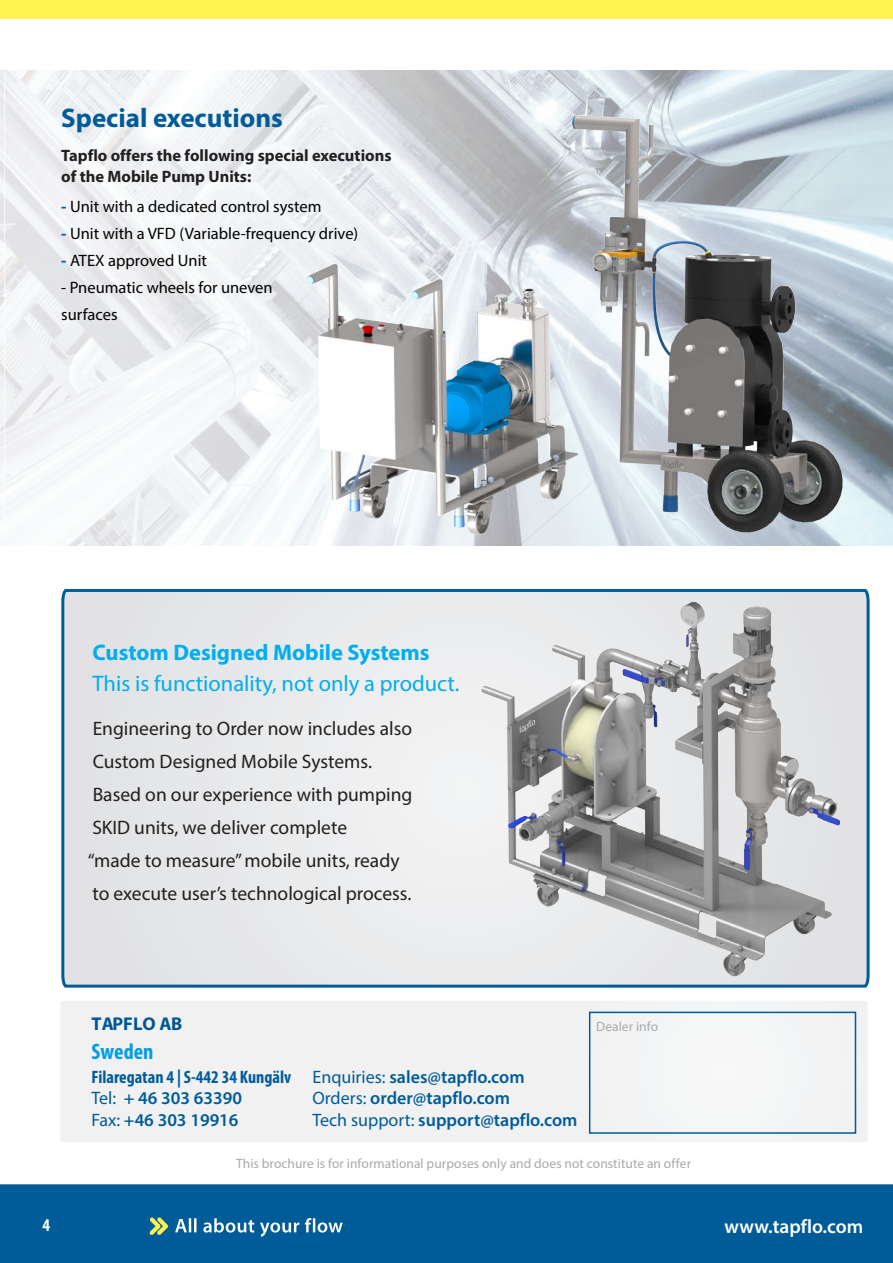
<style>
.page{position:relative;width:893px;height:1263px;background:#fff}
.page>*{position:absolute;margin:0;border:0;box-sizing:border-box;transform-origin:0 0}
.t1{font:700 27px "Myriad Pro";color:#005c98}
.t2{font:22.5px "Myriad Pro";color:#00aeef}
.t3{font:700 22.5px "Myriad Pro";color:#00aeef}
.t4{font:700 condensed 22.5px "Myriad Pro";color:#009ee3}
.t5{font:19.5px/33px "Myriad Pro";color:#231f20}
.t6{font:600 19.5px "Myriad Pro";color:#fff}
.t7{font:700 18.45px "Myriad Pro";color:#005794}
.t8{font:600 18px "Myriad Pro";color:#005c98}
.t9{font:700 condensed 18px "Myriad Pro";color:#005c98}
.t10{font:700 condensed 18px "Myriad Pro";color:#fff}
.Bodytext{font:16.5px/27px "Myriad Pro";color:#000}
.Bodytext-2{font:700 16.5px "Myriad Pro";color:#231f20}
.adress{font:13.5px "Myriad Pro";letter-spacing:.005em;color:#a8a9ad}
.s1{font-weight:700;color:#005c98}
.s2{font-weight:400}
</style>
<div class="page">
<div style="left:0;top:1184px;width:893px;height:79px;background:#005c98"></div>
<div style="left:0;top:0;width:893px;height:19px;background:#fff34f"></div>
<svg style="left:149px;top:1217px;width:19px;height:18px"></svg>
<svg style="left:175px;top:1218px;width:168px;height:19px"></svg>
<div style="left:61px;top:1001px;width:806px;height:141px;background:#f1f1f2"></div>
<img style="left:4px;top:71px;width:889px;height:467px">
<svg style="left:61px;top:589px;width:809px;height:399px;background:#e1e4e7"></svg>
<div style="left:589px;top:1012px;width:267px;height:122px;border:2px solid #005c98"></div>
<img style="left:297px;top:251px;width:257px;height:288px">
<img style="left:554px;top:105px;width:298px;height:441px">
<img style="left:477px;top:593px;width:369px;height:391px">
<h1 class="t1" style="left:61px;top:100px;width:223px">Special executions</h1>
<p class="Bodytext-2" style="left:61px;top:145px;width:332px">Tapflo offers the following special executions</p>
<p class="Bodytext-2" style="left:61px;top:166px;width:192px">of the Mobile Pump Units:</p>
<p class="Bodytext" style="left:61px;top:193px;width:262px"><span class="s1">-</span> Unit with a dedicated control system</p>
<p class="Bodytext" style="left:61px;top:220px;width:299px"><span class="s1">-</span> Unit with a VFD (Variable-frequency drive)</p>
<p class="Bodytext" style="left:61px;top:247px;width:147px"><span class="s1">-</span> ATEX approved Unit</p>
<p class="Bodytext" style="left:61px;top:274px;width:213px">- Pneumatic wheels for uneven surfaces</p>
<p class="t3" style="left:93px;top:638px;width:338px">Custom Designed Mobile Systems</p>
<p class="t2" style="left:93px;top:669px;width:368px">This is functionality, not only a product.</p>
<p class="t5" style="left:93px;top:711px;width:321px">Engineering to Order now includes also<br>Custom Designed Mobile Systems.</p>
<p class="t5" style="left:88px;top:777px;width:326px">Based on our experience with pumping SKID units, we deliver complete<br>“made to measure” mobile units, ready to execute user’s technological process.</p>
<p class="t10" style="left:43px;top:1214px;width:9px">4</p>
<p class="t7" style="left:92px;top:1012px;width:92px">TAPFLO AB</p>
<p class="t4" style="left:92px;top:1037px;width:63px">Sweden</p>
<p class="t9" style="left:91px;top:1065px;width:201px">Filaregatan 4 | S-442 34 Kungälv</p>
<p class="t8" style="left:91px;top:1087px;width:152px"><span class="s2">Tel:</span> + 46 303 63390</p>
<p class="t8" style="left:91px;top:1108px;width:149px"><span class="s2">Fax:</span> +46 303 19916</p>
<p class="t8" style="left:313px;top:1065px;width:214px"><span class="s2">Enquiries:</span> sales@tapflo.com</p>
<p class="t8" style="left:313px;top:1087px;width:199px"><span class="s2">Orders:</span> order@tapflo.com</p>
<p class="t8" style="left:313px;top:1108px;width:266px"><span class="s2">Tech support:</span> support@tapflo.com</p>
<p class="adress" style="left:596px;top:1018px;width:63px">Dealer info</p>
<p class="adress" style="left:236px;top:1155px;width:457px">This brochure is for informational purposes only and does not constitute an offer</p>
<p class="t6" style="left:724px;top:1214px;width:140px">www.tapflo.com</p>
</div>
